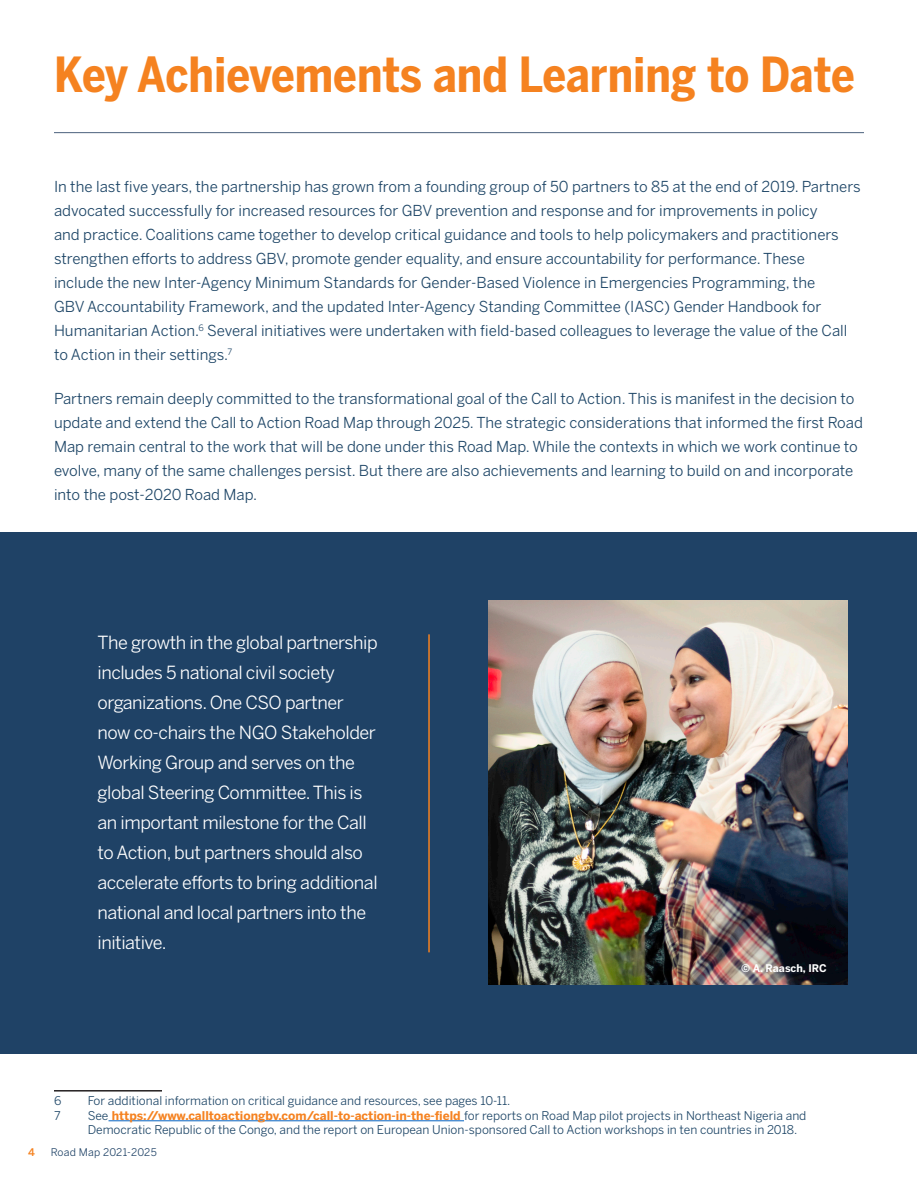
<style>
.page{position:relative;width:918px;height:1188px;background:#fff}
.page>*{position:absolute;margin:0;border:0;box-sizing:border-box;transform-origin:0 0}
.headline_1{font:700 48px "Benton Sans Cond";color:#f58220}
.Blue_Box_Callout{font:18px/30px "Benton Sans";letter-spacing:-.025em;color:#fff}
.t1{font:15px/24px "Benton Sans";color:#1d4566}
.Footnote_text{font:12px/14.4px "Benton Sans";color:#1d4566}
.t2{font:10.5px "Benton Sans";letter-spacing:.01em;color:#1f4266}
.t3{font:700 10.5px "Benton Sans";color:#fff}
.t4{font:500 10.5px "Benton Sans";color:#f58220}
.s1{font-weight:700;color:#f58220}
</style>
<div class="page">
<div style="left:1px;top:532px;width:916px;height:521px;background:#1f4266"></div>
<hr style="left:54px;top:1090px;width:108px;height:2px;background:#231f20">
<hr style="left:109px;top:1120px;width:355px;height:1px;background:#0563c1">
<hr style="left:54px;top:132px;width:810px;height:1px;background:#4a607d">
<hr style="left:428px;top:634px;width:2px;height:318px;background:#f58220">
<img style="left:489px;top:600px;width:359px;height:385px">
<p class="headline_1" style="left:54px;top:46px;width:802px">Key Achievements and Learning to Date</p>
<p class="t1" style="left:54px;top:174px;width:808px">In the last five years, the partnership has grown from a founding group of 50 partners to 85 at the end of 2019. Partners advocated successfully for increased resources for GBV prevention and response and for improvements in policy<br>and practice. Coalitions came together to develop critical guidance and tools to help policymakers and practitioners strengthen efforts to address GBV, promote gender equality, and ensure accountability for performance. These<br>include the new Inter-Agency Minimum Standards for Gender-Based Violence in Emergencies Programming, the<br>GBV Accountability Framework, and the updated Inter-Agency Standing Committee (IASC) Gender Handbook for Humanitarian Action.<sup>6</sup> Several initiatives were undertaken with field-based colleagues to leverage the value of the Call to Action in their settings.<sup>7</sup></p>
<p class="t1" style="left:54px;top:386px;width:810px">Partners remain deeply committed to the transformational goal of the Call to Action. This is manifest in the decision to update and extend the Call to Action Road Map through 2025. The strategic considerations that informed the first Road Map remain central to the work that will be done under this Road Map. While the contexts in which we work continue to evolve, many of the same challenges persist. But there are also achievements and learning to build on and incorporate into the post-2020 Road Map.</p>
<p class="Blue_Box_Callout" style="left:97px;top:627px;width:282px">The growth in the global partnership includes 5 national civil society organizations. One CSO partner now co-chairs the NGO Stakeholder Working Group and serves on the global Steering Committee. This is an important milestone for the Call to Action, but partners should also accelerate efforts to bring additional national and local partners into the initiative.</p>
<p class="t3" style="left:741px;top:962px;width:87px">© A. Raasch, IRC</p>
<p class="Footnote_text" style="left:54px;top:1093px;width:9px">6</p>
<p class="Footnote_text" style="left:88px;top:1093px;width:424px">For additional information on critical guidance and resources, see pages 10-11.</p>
<p class="Footnote_text" style="left:54px;top:1108px;width:8px">7</p>
<p class="Footnote_text" style="left:88px;top:1108px;width:720px">See <span class="s1">https://www.calltoactiongbv.com/call-to-action-in-the-field</span> for reports on Road Map pilot projects in Northeast Nigeria and<br>Democratic Republic of the Congo, and the report on European Union-sponsored Call to Action workshops in ten countries in 2018.</p>
<p class="t4" style="left:28px;top:1146px;width:8px">4</p>
<p class="t2" style="left:51px;top:1146px;width:108px">Road Map 2021-2025</p>
</div>
